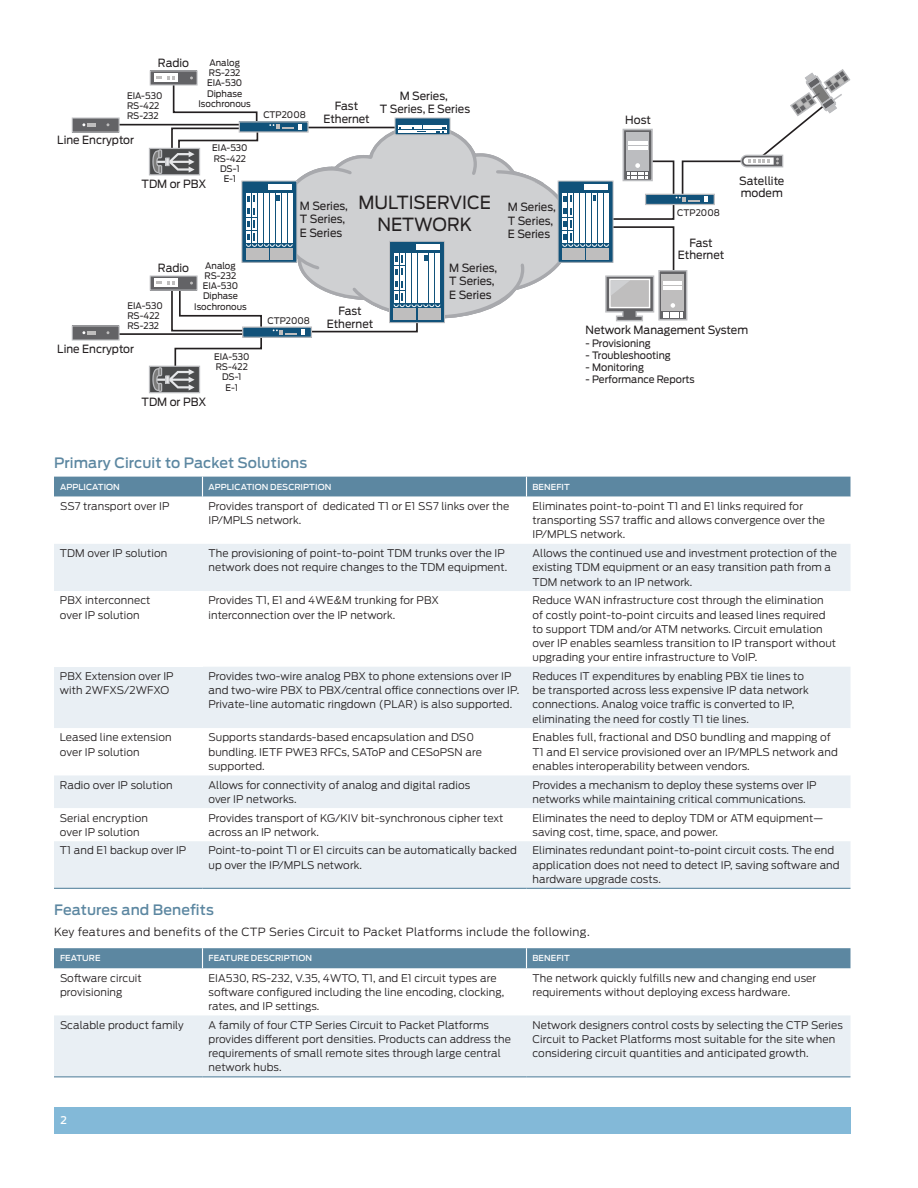
<style>
.page{position:relative;width:918px;height:1188px;background:#fff}
.page>*{position:absolute;margin:0;border:0;box-sizing:border-box;transform-origin:0 0}
.t1{font:18px/21.6px "Antenna";color:#231f20;text-align:center;scale:.96 1}
.t2{font:500 14.25px "Antenna";letter-spacing:.01em;color:#5c87a1}
.t3{font:11.25px/13.5px "Antenna";color:#231f20;scale:.96 1}
.t4{font:300 11.25px "Antenna";letter-spacing:.03em;color:#231f20}
.t5{font:300 10.5px/14.2px "Antenna";letter-spacing:.01em;color:#231f20}
.t6{font:500 10.5px "Antenna";color:#fff}
.t7{font:10.2px "Antenna";color:#231f20;scale:.96 1}
.t8{font:9px/10.2px "Antenna";color:#231f20;text-align:center;scale:.96 1}
.t9{font:500 8.25px "Antenna";letter-spacing:.01em;color:#fff}
</style>
<div class="page">
<div style="left:54px;top:1107px;width:796px;height:27px;background:#83b9d8"></div>
<svg style="left:54px;top:544px;width:796px;height:344px;fill:#e9eff4"></svg>
<div style="left:54px;top:591px;width:148px;height:76px;background:#fff"></div>
<svg style="left:54px;top:728px;width:796px;height:113px"></svg>
<div style="left:54px;top:477px;width:796px;height:20px;background:#5c87a1"></div>
<hr style="left:54px;top:888px;width:148px;height:1px;background:#5c87a1">
<hr style="left:202px;top:888px;width:324px;height:1px;background:#5c87a1">
<hr style="left:526px;top:888px;width:324px;height:1px;background:#5c87a1">
<div style="left:54px;top:1015px;width:796px;height:61px;background:#e9eff4"></div>
<div style="left:54px;top:948px;width:796px;height:20px;background:#5c87a1"></div>
<hr style="left:54px;top:1076px;width:148px;height:1px;background:#5c87a1">
<hr style="left:202px;top:1076px;width:324px;height:1px;background:#5c87a1">
<hr style="left:526px;top:1076px;width:324px;height:1px;background:#5c87a1">
<svg style="left:547px;top:180px;width:15px;height:96px"></svg>
<hr style="left:92px;top:333px;width:180px;height:2px;background:#231f20">
<hr style="left:92px;top:124px;width:180px;height:1px;background:#231f20">
<div style="left:558px;top:181px;width:55px;height:81px;background:#11527a"></div>
<div style="left:150px;top:276px;width:48px;height:15px;border:1px solid #bcbdc0"></div>
<svg style="left:152px;top:72px;width:44px;height:4px"></svg>
<div style="left:150px;top:70px;width:48px;height:16px;border:1px solid #bcbdc0"></div>
<div style="left:154px;top:74px;width:24px;height:8px;background:#fff"></div>
<div style="left:72px;top:326px;width:47px;height:14px;background:#636366"></div>
<div style="left:72px;top:325px;width:48px;height:16px;border:1px solid #bcbdc0"></div>
<svg style="left:82px;top:331px;width:14px;height:4px"></svg>
<div style="left:72px;top:118px;width:47px;height:14px;background:#636366"></div>
<div style="left:72px;top:118px;width:48px;height:15px;border:1px solid #bcbdc0"></div>
<svg style="left:82px;top:123px;width:14px;height:4px"></svg>
<div style="left:149px;top:148px;width:51px;height:27px;background:#4b4c4d"></div>
<div style="left:149px;top:148px;width:51px;height:27px;border:1px solid #bcbdc0"></div>
<div style="left:149px;top:366px;width:51px;height:27px;background:#4b4c4d"></div>
<div style="left:149px;top:366px;width:51px;height:27px;border:1px solid #bcbdc0"></div>
<svg style="left:152px;top:76px;width:395px;height:317px"></svg>
<svg style="left:562px;top:69px;width:288px;height:253px"></svg>
<p class="t3" style="left:158px;top:56px;width:34px">Radio</p>
<p class="t8" style="left:198px;top:58px;width:56px">Analog<br>RS-232<br>EIA-530<br>Diphase<br>Isochronous</p>
<p class="t8" style="left:127px;top:90px;width:38px;text-align:left">EIA-530<br>RS-422<br>RS-232</p>
<p class="t3" style="left:57px;top:133px;width:82px">Line Encryptor</p>
<p class="t8" style="left:212px;top:143px;width:38px">EIA-530<br>RS-422<br>DS-1<br>E-1</p>
<p class="t3" style="left:142px;top:178px;width:69px">TDM or PBX</p>
<p class="t8" style="left:194px;top:261px;width:56px">Analog<br>RS-232<br>EIA-530<br>Diphase<br>Isochronous</p>
<p class="t3" style="left:158px;top:261px;width:34px">Radio</p>
<p class="t8" style="left:128px;top:301px;width:38px;text-align:left">EIA-530<br>RS-422<br>RS-232</p>
<p class="t3" style="left:57px;top:342px;width:82px">Line Encryptor</p>
<p class="t3" style="left:142px;top:395px;width:69px">TDM or PBX</p>
<p class="t8" style="left:214px;top:352px;width:38px">EIA-530<br>RS-422<br>DS-1<br>E-1</p>
<p class="t8" style="left:263px;top:109px;width:46px">CTP2008</p>
<p class="t3" style="left:323px;top:100px;width:50px;line-height:12.5px;text-align:center">Fast<br>Ethernet</p>
<p class="t3" style="left:380px;top:89px;width:95px;text-align:center">M Series,<br>T Series, E Series</p>
<p class="t3" style="left:625px;top:113px;width:28px">Host</p>
<h1 class="t1" style="left:359px;top:192px;width:139px">MULTISERVICE<br>NETWORK</h1>
<p class="t3" style="left:300px;top:199px;width:52px">M Series,<br>T Series,<br>E Series</p>
<p class="t8" style="left:677px;top:207px;width:46px">CTP2008</p>
<p class="t3" style="left:508px;top:200px;width:52px">M Series,<br>T Series,<br>E Series</p>
<p class="t3" style="left:678px;top:236px;width:50px;line-height:12.5px;text-align:center">Fast<br>Ethernet</p>
<p class="t3" style="left:449px;top:261px;width:52px">M Series,<br>T Series,<br>E Series</p>
<p class="t3" style="left:739px;top:175px;width:49px;line-height:12.5px">Satellite modem</p>
<p class="t8" style="left:267px;top:316px;width:46px">CTP2008</p>
<p class="t3" style="left:327px;top:305px;width:50px;line-height:12.5px;text-align:center">Fast<br>Ethernet</p>
<p class="t3" style="left:586px;top:324px;width:171px">Network Management System</p>
<p class="t7" style="left:586px;top:337px;width:69px">- Provisioning</p>
<p class="t7" style="left:586px;top:349px;width:90px">- Troubleshooting</p>
<p class="t7" style="left:586px;top:361px;width:62px">- Monitoring</p>
<p class="t7" style="left:586px;top:373px;width:115px">- Performance Reports</p>
<h2 class="t2" style="left:54px;top:455px;width:255px">PRIMARY CIRCUIT TO PACKET SOLUTIONS</h2>
<p class="t9" style="left:60px;top:482px;width:7px">APP</p>
<p class="t9" style="left:78px;top:482px;width:43px">LICATION</p>
<p class="t9" style="left:208px;top:482px;width:7px">APP</p>
<p class="t9" style="left:227px;top:482px;width:106px">LICATION DESCRIPTION</p>
<p class="t9" style="left:533px;top:482px;width:39px">BENEFIT</p>
<p class="t5" style="left:60px;top:499px;width:111px">SS7 transport over IP</p>
<p class="t5" style="left:209px;top:499px;width:302px">Provides transport of dedicated T1 or E1 SS7 links over the<br>IP/MPLS network.</p>
<p class="t5" style="left:532px;top:499px;width:294px">Eliminates point-to-point T1 and E1 links required for transporting SS7 traffic and allows convergence over the<br>IP/MPLS network.</p>
<p class="t5" style="left:60px;top:546px;width:109px">TDM over IP solution</p>
<p class="t5" style="left:209px;top:546px;width:300px">The provisioning of point-to-point TDM trunks over the IP network does not require changes to the TDM equipment.</p>
<p class="t5" style="left:532px;top:546px;width:306px">Allows the continued use and investment protection of the existing TDM equipment or an easy transition path from a<br>TDM network to an IP network.</p>
<p class="t5" style="left:60px;top:593px;width:92px">PBX interconnect over IP solution</p>
<p class="t5" style="left:209px;top:593px;width:232px">Provides T1, E1 and 4WE&amp;M trunking for PBX interconnection over the IP network.</p>
<p class="t5" style="left:532px;top:593px;width:305px">Reduce WAN infrastructure cost through the elimination of costly point-to-point circuits and leased lines required to support TDM and/or ATM networks. Circuit emulation over IP enables seamless transition to IP transport without upgrading your entire infrastructure to VoIP.</p>
<p class="t5" style="left:60px;top:669px;width:115px">PBX Extension over IP with 2WFXS/2WFXO</p>
<p class="t5" style="left:209px;top:669px;width:312px">Provides two-wire analog PBX to phone extensions over IP and two-wire PBX to PBX/central office connections over IP.<br>Private-line automatic ringdown (PLAR) is also supported.</p>
<p class="t5" style="left:532px;top:669px;width:278px">Reduces IT expenditures by enabling PBX tie lines to be transported across less expensive IP data network connections. Analog voice traffic is converted to IP, eliminating the need for costly T1 tie lines.</p>
<p class="t5" style="left:60px;top:731px;width:113px">Leased line extension over IP solution</p>
<p class="t5" style="left:209px;top:731px;width:275px">Supports standards-based encapsulation and DS0 bundling. IETF PWE3 RFCs, SAToP and CESoPSN are supported.</p>
<p class="t5" style="left:532px;top:731px;width:307px">Enables full, fractional and DS0 bundling and mapping of<br>T1 and E1 service provisioned over an IP/MPLS network and enables interoperability between vendors.</p>
<p class="t5" style="left:60px;top:778px;width:114px">Radio over IP solution</p>
<p class="t5" style="left:209px;top:778px;width:263px">Allows for connectivity of analog and digital radios over IP networks.</p>
<p class="t5" style="left:532px;top:778px;width:286px">Provides a mechanism to deploy these systems over IP networks while maintaining critical communications.</p>
<p class="t5" style="left:60px;top:811px;width:89px">Serial encryption over IP solution</p>
<p class="t5" style="left:209px;top:811px;width:296px">Provides transport of KG/KIV bit-synchronous cipher text across an IP network.</p>
<p class="t5" style="left:532px;top:811px;width:292px">Eliminates the need to deploy TDM or ATM equipment— saving cost, time, space, and power.</p>
<p class="t5" style="left:60px;top:844px;width:128px">T1 and E1 backup over IP</p>
<p class="t5" style="left:209px;top:844px;width:310px">Point-to-point T1 or E1 circuits can be automatically backed up over the IP/MPLS network.</p>
<p class="t5" style="left:532px;top:844px;width:309px">Eliminates redundant point-to-point circuit costs. The end application does not need to detect IP, saving software and hardware upgrade costs.</p>
<h2 class="t2" style="left:54px;top:902px;width:161px">FEATURES AND BENEFITS</h2>
<p class="t4" style="left:54px;top:926px;width:537px">Key features and benefits of the CTP Series Circuit to Packet Platforms include the following.</p>
<p class="t9" style="left:60px;top:953px;width:42px">FEATURE</p>
<p class="t9" style="left:208px;top:953px;width:105px">FEATURE DESCRIPTION</p>
<p class="t9" style="left:533px;top:953px;width:39px">BENEFIT</p>
<p class="t5" style="left:60px;top:971px;width:83px">Software circuit provisioning</p>
<p class="t5" style="left:209px;top:971px;width:297px">EIA530, RS-232, V.35, 4WTO, T1, and E1 circuit types are software configured including the line encoding, clocking, rates, and IP settings.</p>
<p class="t5" style="left:532px;top:971px;width:285px">The network quickly fulfills new and changing end user requirements without deploying excess hardware.</p>
<p class="t5" style="left:60px;top:1018px;width:125px">Scalable product family</p>
<p class="t5" style="left:209px;top:1018px;width:304px">A family of four CTP Series Circuit to Packet Platforms provides different port densities. Products can address the requirements of small remote sites through large central network hubs.</p>
<p class="t5" style="left:532px;top:1018px;width:312px">Network designers control costs by selecting the CTP Series<br>Circuit to Packet Platforms most suitable for the site when considering circuit quantities and anticipated growth.</p>
<p class="t6" style="left:61px;top:1114px;width:8px">2</p>
</div>
